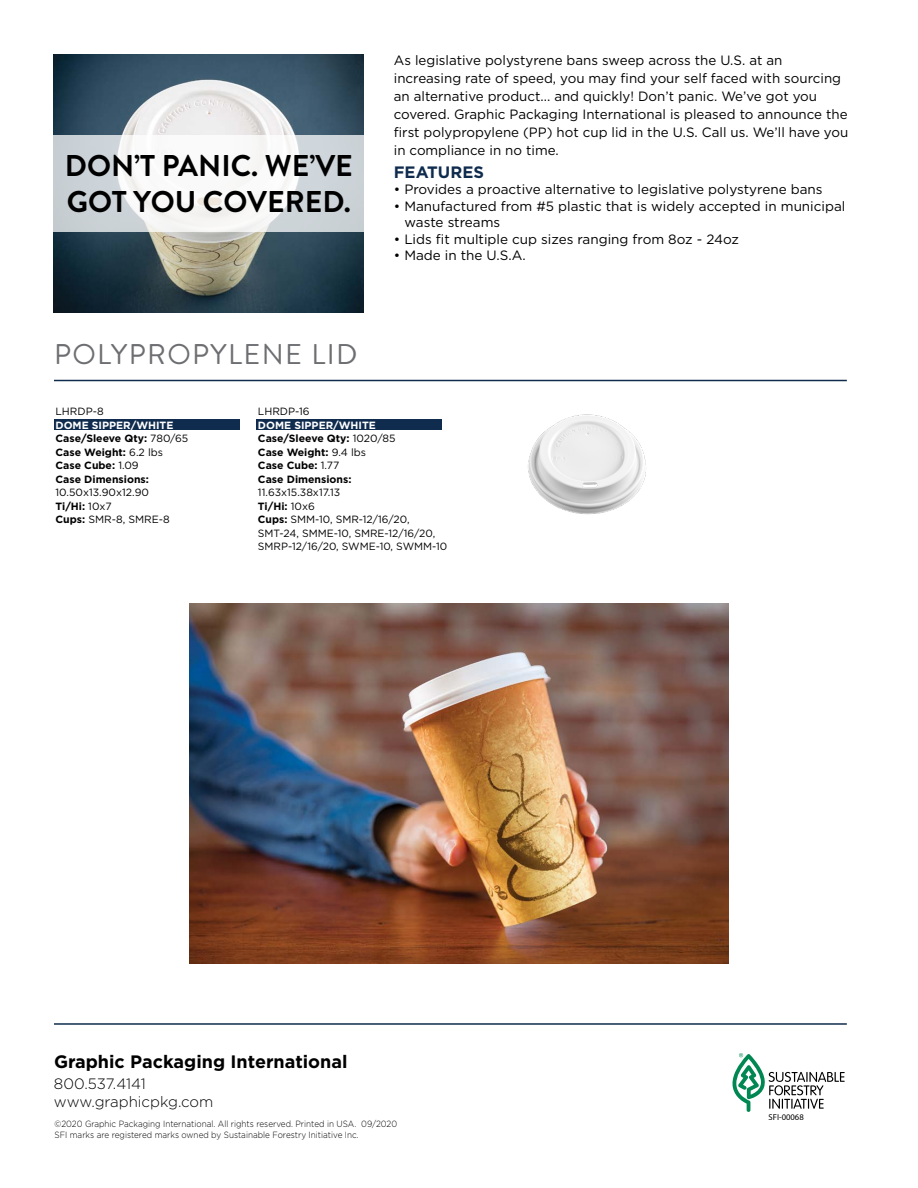
<style>
.page{position:relative;width:918px;height:1188px;background:#fff}
.page>*{position:absolute;margin:0;border:0;box-sizing:border-box;transform-origin:0 0}
.t1{font:700 30px/36px "Brandon Grotesque";color:#000}
.t2{font:28.5px "Brandon Grotesque";letter-spacing:.05em;color:#6d6e71}
.t3{font:700 18px "Gotham";color:#000}
.t4{font:700 16.5px "Gotham";color:#0f2c4e}
.t5{font:300 15px/18px "Gotham";color:#000}
.t6{font:13.5px/18px "Gotham";color:#000}
.t7{font:10.5px/13.5px "Gotham";color:#000}
.t8{font:700 10.5px/13.5px "Gotham";color:#000}
.t9{font:300 9px/10.5px "Gotham";color:#000;scale:.91 1}
.t10{font:8.55px "Myriad Pro";color:#000}
.s1{color:#fff}
.s2{font-weight:400}
.s3{font-weight:700}
</style>
<div class="page">
<svg style="left:733px;top:1053px;width:112px;height:59px"></svg>
<hr style="left:54px;top:1023px;width:793px;height:2px;background:#0f2c4e">
<div style="left:54px;top:419px;width:186px;height:11px;background:#0f2c4e"></div>
<div style="left:256px;top:419px;width:186px;height:11px;background:#0f2c4e"></div>
<img style="left:54px;top:54px;width:310px;height:258px">
<svg style="left:53px;top:135px;width:311px;height:96px"></svg>
<hr style="left:54px;top:380px;width:793px;height:1px;background:#0f2c4e">
<img style="left:528px;top:414px;width:118px;height:101px">
<img style="left:189px;top:604px;width:540px;height:360px">
<h1 class="t1" style="left:65px;top:148px;width:289px">DON’T PANIC. WE’VE<br>GOT YOU COVERED.</h1>
<h2 class="t2" style="left:54px;top:335px;width:305px">POLYPROPYLENE LID</h2>
<p class="t6" style="left:394px;top:51px;width:456px">As legislative polystyrene bans sweep across the U.S. at an increasing rate of speed, you may find your self faced with sourcing an alternative product... and quickly! Don’t panic. We’ve got you covered. Graphic Packaging International is pleased to announce the first polypropylene (PP) hot cup lid in the U.S. Call us. We’ll have you in compliance in no time.</p>
<p class="t4" style="left:394px;top:162px;width:92px">FEATURES</p>
<p class="t6" style="left:394px;top:180px;width:430px">• Provides a proactive alternative to legislative polystyrene bans</p>
<p class="t6" style="left:405px;top:197px;width:442px;line-height:16.5px;text-indent:-11px">• Manufactured from #5 plastic that is widely accepted in municipal waste streams</p>
<p class="t6" style="left:394px;top:230px;width:347px">• Lids fit multiple cup sizes ranging from 8oz - 24oz</p>
<p class="t6" style="left:394px;top:246px;width:134px">• Made in the U.S.A.</p>
<p class="t7" style="left:55px;top:404px;width:50px">LHRDP-8</p>
<p class="t8" style="left:55px;top:418px;width:134px"><span class="s1">DOME SIPPER/WHITE<br></span>Case/Sleeve Qty: <span class="s2">780/65<br></span>Case Weight: <span class="s2">6.2 lbs<br></span>Case Cube: <span class="s2">1.09<br></span>Case Dimensions:</p>
<p class="t7" style="left:55px;top:485px;width:116px">10.50x13.90x12.90<br><span class="s3">Ti/Hi:</span> 10x7<br><span class="s3">Cups:</span> SMR-8, SMRE-8</p>
<p class="t7" style="left:258px;top:404px;width:53px">LHRDP-16</p>
<p class="t8" style="left:258px;top:418px;width:139px"><span class="s1">DOME SIPPER/WHITE<br></span>Case/Sleeve Qty: <span class="s2">1020/85<br></span>Case Weight: <span class="s2">9.4 lbs<br></span>Case Cube: <span class="s2">1.77<br></span>Case Dimensions:</p>
<p class="t7" style="left:258px;top:485px;width:191px">11.63x15.38x17.13<br><span class="s3">Ti/Hi:</span> 10x6<br><span class="s3">Cups:</span> SMM-10, SMR-12/16/20,<br>SMT-24, SMME-10, SMRE-12/16/20,<br>SMRP-12/16/20, SWME-10, SWMM-10</p>
<h3 class="t3" style="left:54px;top:1051px;width:295px">Graphic Packaging International</h3>
<p class="t5" style="left:54px;top:1074px;width:161px">800.537.4141 www.graphicpkg.com</p>
<p class="t9" style="left:55px;top:1119px;width:378px">©2020 Graphic Packaging International. All rights reserved. Printed in USA. 09/2020<br>SFI marks are registered marks owned by Sustainable Forestry Initiative Inc.</p>
<p class="t10" style="left:769px;top:1112px;width:37px">SFI-00068</p>
</div>
